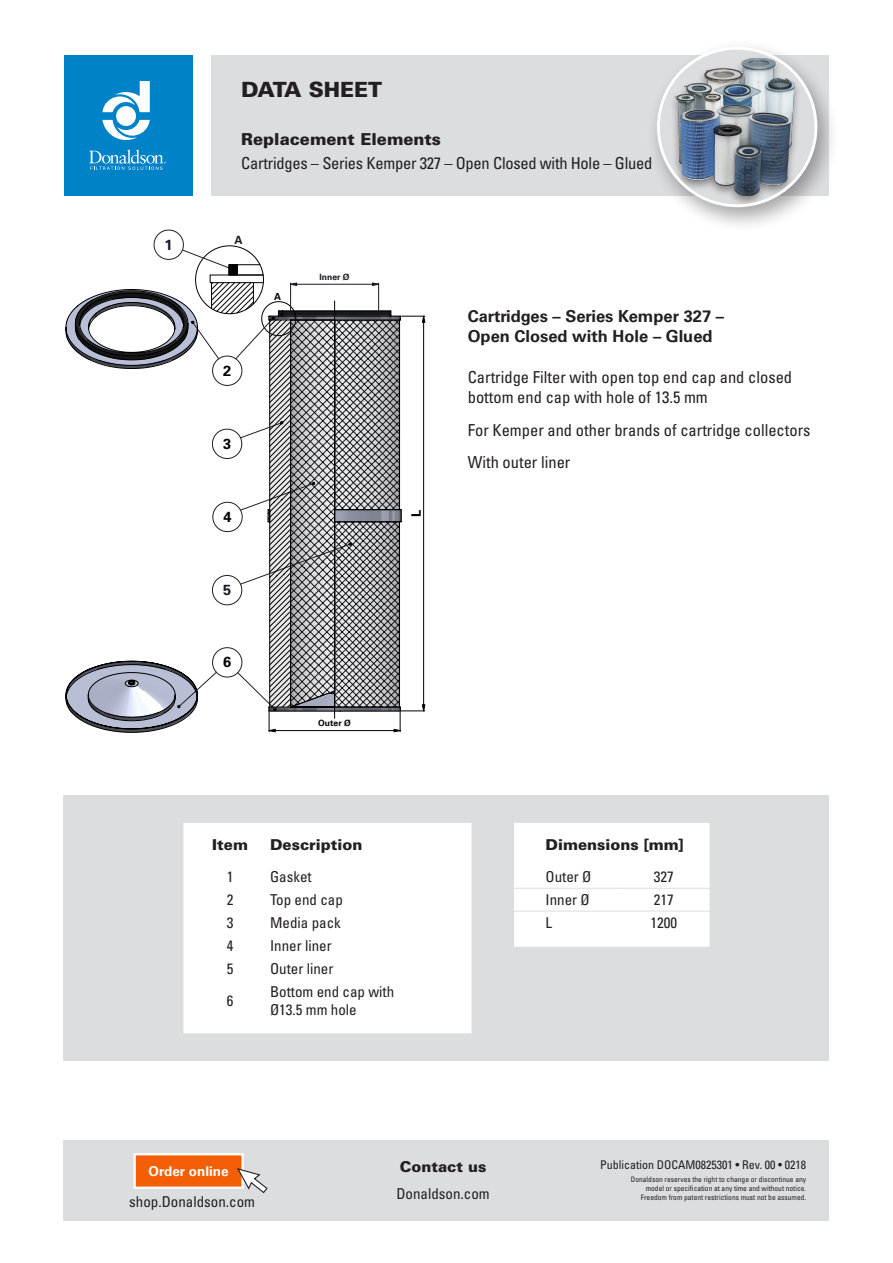
<style>
.page{position:relative;width:893px;height:1263px;background:#fff}
.page>*{position:absolute;margin:0;border:0;box-sizing:border-box;transform-origin:0 0}
.t1{font:900 21px "Univers LT Pro 75";color:#231f20}
.SideText_Body{font:condensed 16.5px/19.8px "Univers LT Pro";color:#231f20}
.Subtitle_ItemName{font:condensed 16.5px "Univers LT Pro";letter-spacing:-.015em;color:#231f20}
.SideText_Header{font:700 16.5px/19.8px "Univers LT Pro 65";color:#231f20}
.Subtitle_MainCategor{font:900 16.5px "Univers LT Pro 75";color:#231f20}
.Table_Body_Descripti{font:condensed 15px/18px "Univers LT Pro";color:#231f20}
.Table_Header_Descrip{font:900 15px "Univers LT Pro 75";color:#231f20}
.Footer_URL{font:condensed 15px "Univers LT Pro";color:#231f20}
.Footer_Email{font:condensed 15px "Univers LT Pro";color:#231f20}
.Footer_ContactUs{font:900 15px "Univers LT Pro 75";color:#231f20}
.Table_Body_Item{font:condensed 15px "Univers LT Pro";color:#231f20}
.Table_Header_Item{font:900 15px "Univers LT Pro 75";color:#231f20}
.t2{font:700 14.55px "Univers LT Pro 65";color:#000}
.t3{font:700 14.55px "Univers LT Pro 65";color:#191924}
.t4{font:700 13.5px "Univers LT Pro 65";color:#fff}
.t5{font:700 13.05px "Univers LT Pro 65";color:#000}
.Footer_RevisionInfo{font:condensed 12px "Univers LT Pro";color:#231f20}
.t6{font:700 11.4px "Univers LT Pro 65";color:#191924}
.t7{font:700 9.75px "Univers LT Pro 65";color:#000}
.t8{font:700 8.55px "Univers LT Pro 65";color:#000}
.t9{font:700 8.55px "Univers LT Pro 65";color:#191924}
.Footer_Disclaimer{font:condensed 7.5px/9px "Univers LT Pro";color:#231f20;text-align:right}
</style>
<div class="page">
<div style="left:211px;top:55px;width:618px;height:141px;background:#dcdddf"></div>
<div style="left:64px;top:55px;width:128px;height:141px;background:#0082c8"></div>
<svg style="left:89px;top:149px;width:77px;height:21px"></svg>
<svg style="left:102px;top:81px;width:48px;height:59px"></svg>
<div style="left:645px;top:39px;width:194px;height:194px;background:#231f20;opacity:.4"></div>
<div style="left:658px;top:48px;width:158px;height:158px;background:#dcdddf;border-radius:50%"></div>
<div style="left:668px;top:55px;width:133px;height:151px;background:#231f20;opacity:.5"></div>
<img style="left:675px;top:58px;width:120px;height:138px">
<div style="left:657px;top:47px;width:160px;height:160px;border:3px solid #fff;border-radius:50%"></div>
<svg style="left:66px;top:229px;width:359px;height:504px"></svg>
<div style="left:229px;top:265px;width:8px;height:10px;background:#000"></div>
<div style="left:64px;top:795px;width:765px;height:266px;background:#dcdddf"></div>
<div style="left:183px;top:823px;width:288px;height:210px;background:#fff"></div>
<div style="left:514px;top:823px;width:196px;height:124px;background:#fff"></div>
<hr style="left:514px;top:888px;width:107px;height:1px;background:#dcdddf">
<hr style="left:621px;top:888px;width:89px;height:1px;background:#dcdddf">
<hr style="left:514px;top:911px;width:107px;height:1px;background:#dcdddf">
<hr style="left:621px;top:911px;width:89px;height:1px;background:#dcdddf">
<div style="left:64px;top:1140px;width:765px;height:80px;background:#dcdddf"></div>
<div style="left:135px;top:1154px;width:108px;height:34px;background:#f45e06"></div>
<div style="left:134px;top:1153px;width:110px;height:36px;border:2px solid #fff"></div>
<svg style="left:237px;top:1168px;width:31px;height:25px"></svg>
<p class="t3" style="left:165px;top:236px;width:10px">1</p>
<p class="t1" style="left:241px;top:76px;width:143px">DATA SHEET</p>
<p class="Subtitle_MainCategor" style="left:241px;top:129px;width:201px">Replacement Elements</p>
<p class="Subtitle_ItemName" style="left:241px;top:153px;width:413px">Cartridges – Series Kemper 327 – Open Closed with Hole – Glued</p>
<p class="t6" style="left:234px;top:233px;width:10px">A</p>
<p class="t2" style="left:223px;top:362px;width:10px">2</p>
<p class="t2" style="left:223px;top:435px;width:10px">3</p>
<p class="t2" style="left:223px;top:508px;width:10px">4</p>
<p class="t3" style="left:223px;top:581px;width:10px">5</p>
<p class="t2" style="left:223px;top:654px;width:10px">6</p>
<p class="t7" style="left:274px;top:290px;width:9px">A</p>
<p class="t9" style="left:320px;top:272px;width:32px">Inner Ø</p>
<p class="t8" style="left:318px;top:718px;width:34px">Outer Ø</p>
<p class="t5" style="left:408px;top:516px;width:9px;rotate:-90deg">L</p>
<p class="SideText_Header" style="left:468px;top:307px;width:258px">Cartridges – Series Kemper 327 –<br>Open Closed with Hole – Glued</p>
<p class="SideText_Body" style="left:468px;top:367px;width:326px">Cartridge Filter with open top end cap and closed bottom end cap with hole of 13.5 mm</p>
<p class="SideText_Body" style="left:468px;top:420px;width:344px">For Kemper and other brands of cartridge collectors</p>
<p class="SideText_Body" style="left:468px;top:452px;width:104px">With outer liner</p>
<p class="Table_Header_Item" style="left:212px;top:835px;width:37px">Item</p>
<p class="Table_Header_Descrip" style="left:270px;top:835px;width:94px">Description</p>
<p class="Table_Body_Item" style="left:227px;top:867px;width:8px">1</p>
<p class="Table_Body_Descripti" style="left:270px;top:868px;width:43px">Gasket</p>
<p class="Table_Body_Item" style="left:227px;top:890px;width:8px">2</p>
<p class="Table_Body_Descripti" style="left:270px;top:890px;width:74px">Top end cap</p>
<p class="Table_Body_Item" style="left:227px;top:913px;width:8px">3</p>
<p class="Table_Body_Descripti" style="left:270px;top:913px;width:72px">Media pack</p>
<p class="Table_Body_Item" style="left:227px;top:936px;width:8px">4</p>
<p class="Table_Body_Descripti" style="left:270px;top:936px;width:63px">Inner liner</p>
<p class="Table_Body_Item" style="left:227px;top:959px;width:8px">5</p>
<p class="Table_Body_Descripti" style="left:270px;top:959px;width:65px">Outer liner</p>
<p class="Table_Body_Item" style="left:227px;top:991px;width:8px">6</p>
<p class="Table_Body_Descripti" style="left:270px;top:982px;width:126px">Bottom end cap with<br>Ø13.5 mm hole</p>
<p class="Table_Header_Descrip" style="left:545px;top:835px;width:140px">Dimensions [mm]</p>
<p class="Table_Body_Descripti" style="left:545px;top:868px;width:47px">Outer Ø</p>
<p class="Table_Body_Descripti" style="left:654px;top:868px;width:21px">327</p>
<p class="Table_Body_Descripti" style="left:545px;top:890px;width:46px">Inner Ø</p>
<p class="Table_Body_Descripti" style="left:654px;top:890px;width:21px">217</p>
<p class="Table_Body_Descripti" style="left:545px;top:913px;width:8px">L</p>
<p class="Table_Body_Descripti" style="left:651px;top:913px;width:28px">1200</p>
<p class="t4" style="left:149px;top:1163px;width:82px">Order online</p>
<p class="Footer_URL" style="left:129px;top:1192px;width:127px">shop.Donaldson.com</p>
<p class="Footer_ContactUs" style="left:400px;top:1157px;width:88px">Contact us</p>
<p class="Footer_Email" style="left:396px;top:1184px;width:95px">Donaldson.com</p>
<p class="Footer_RevisionInfo" style="left:600px;top:1157px;width:208px">Publication DOCAM0825301 • Rev. 00 • 0218</p>
<p class="Footer_Disclaimer" style="left:631px;top:1175px;width:177px">Donaldson reserves the right to change or discontinue any model or specification at any time and without notice.</p>
<p class="Footer_Disclaimer" style="left:641px;top:1193px;width:167px">Freedom from patent restrictions must not be assumed.</p>
</div>
